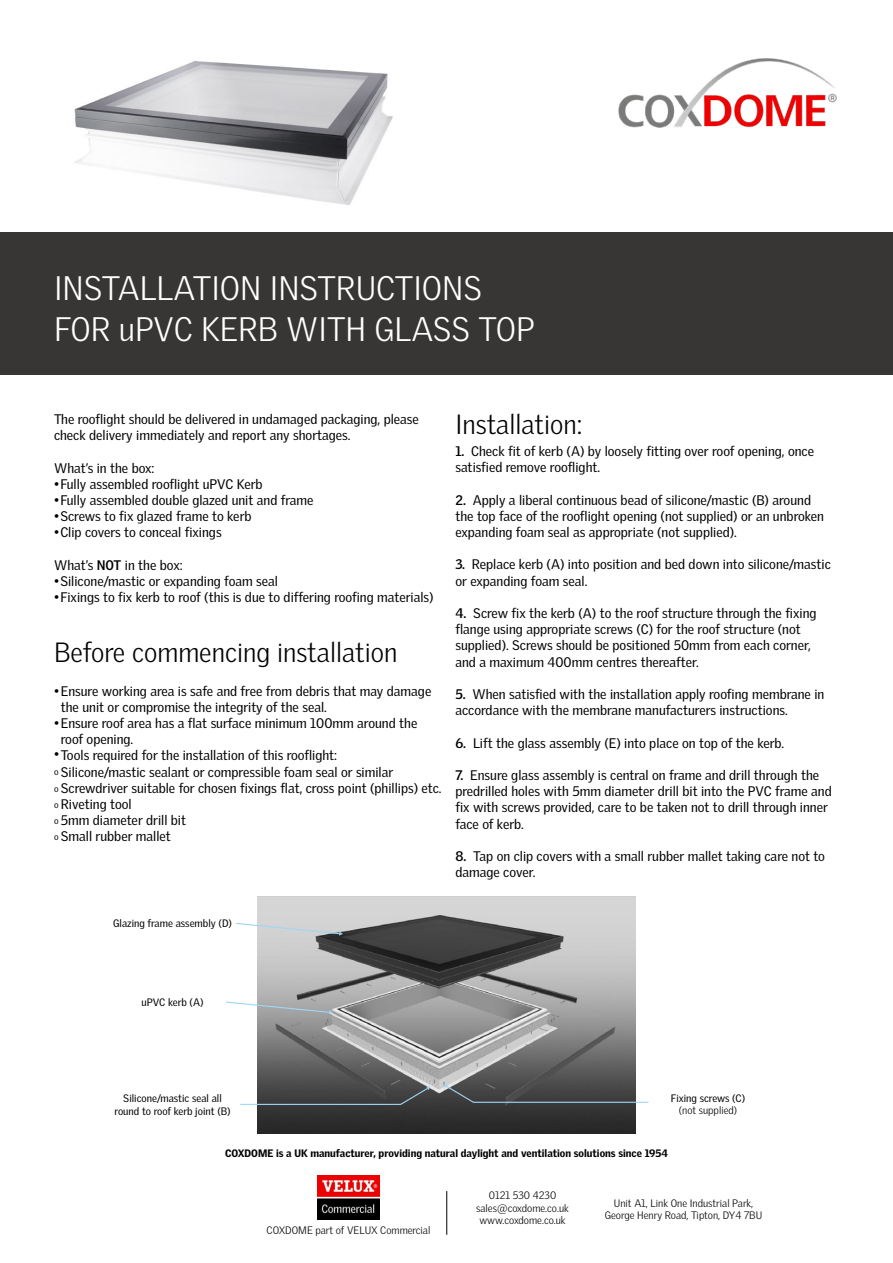
<style>
.page{position:relative;width:893px;height:1263px;background:#fff}
.page>*{position:absolute;margin:0;border:0;box-sizing:border-box;transform-origin:0 0}
.t1{font:300 33px/40.5px "Velux Gothic";color:#fff}
.t2{font:300 27px "Velux Gothic";color:#020203}
.t3{font:13.5px/16.2px "Velux Gothic";color:#020203}
.t4{font:300 10.5px/12.6px "Velux Gothic";color:#020203;text-align:center}
.t5{font:10.5px/12.6px "Velux Gothic";color:#020203;text-align:center}
.t6{font:900 10.5px "Velux Gothic";color:#020203}
.t7{font:9px/16.2px "Velux Gothic";color:#020203;text-align:justify}
.s1{font-weight:700}
</style>
<div class="page">
<div style="left:0;top:232px;width:893px;height:142px;background:#373634"></div>
<img style="left:618px;top:58px;width:219px;height:70px">
<img style="left:258px;top:896px;width:377px;height:237px">
<img style="left:74px;top:60px;width:319px;height:145px">
<svg style="left:236px;top:922px;width:107px;height:14px"></svg>
<svg style="left:226px;top:1001px;width:107px;height:13px"></svg>
<svg style="left:399px;top:1086px;width:31px;height:20px"></svg>
<hr style="left:240px;top:1104px;width:161px;height:1px;background:#9fd6f6">
<svg style="left:444px;top:1084px;width:31px;height:20px"></svg>
<hr style="left:473px;top:1102px;width:176px;height:1px;background:#9fd6f6">
<img style="left:317px;top:1175px;width:63px;height:44px">
<hr style="left:446px;top:1191px;width:1px;height:44px;background:#020203">
<h1 class="t1" style="left:54px;top:267px;width:482px">INSTALLATION INSTRUCTIONS<br>FOR uPVC KERB WITH GLASS TOP</h1>
<p class="t3" style="left:54px;top:411px;width:366px">The rooflight should be delivered in undamaged packaging, please check delivery immediately and report any shortages.</p>
<p class="t3" style="left:54px;top:460px;width:102px">What’s in the box:</p>
<p class="t3" style="left:54px;top:476px;width:210px">•Fully assembled rooflight uPVC Kerb</p>
<p class="t3" style="left:54px;top:492px;width:261px">•Fully assembled double glazed unit and frame</p>
<p class="t3" style="left:54px;top:508px;width:199px">•Screws to fix glazed frame to kerb</p>
<p class="t3" style="left:54px;top:524px;width:169px">•Clip covers to conceal fixings</p>
<p class="t3" style="left:54px;top:573px;width:226px">•Silicone/mastic or expanding foam seal</p>
<p class="t3" style="left:54px;top:589px;width:381px">•Fixings to fix kerb to roof (this is due to differing roofing materials)</p>
<p class="t3" style="left:54px;top:557px;width:130px">What’s <span class="s1">NOT</span> in the box:</p>
<h2 class="t2" style="left:54px;top:637px;width:345px">Before commencing installation</h2>
<p class="t3" style="left:61px;top:683px;width:372px;text-indent:-7px">•Ensure working area is safe and free from debris that may damage the unit or compromise the integrity of the seal.</p>
<p class="t3" style="left:61px;top:715px;width:358px;text-indent:-7px">•Ensure roof area has a flat surface minimum 100mm around the roof opening.</p>
<p class="t3" style="left:61px;top:747px;width:382px;text-indent:-7px">•Tools required for the installation of this rooflight:<br>Silicone/mastic sealant or compressible foam seal or similar Screwdriver suitable for chosen fixings flat, cross point (phillips) etc.<br>Riveting tool<br>5mm diameter drill bit<br>Small rubber mallet</p>
<p class="t7" style="left:54px;top:764px;width:6px">о о о о о</p>
<h2 class="t2" style="left:455px;top:409px;width:128px">Installation:</h2>
<p class="t3" style="left:455px;top:443px;width:360px"><span class="s1">1.</span> Check fit of kerb (A) by loosely fitting over roof opening, once satisfied remove rooflight.</p>
<p class="t3" style="left:455px;top:491px;width:370px"><span class="s1">2.</span> Apply a liberal continuous bead of silicone/mastic (B) around the top face of the rooflight opening (not supplied) or an unbroken expanding foam seal as appropriate (not supplied).</p>
<p class="t3" style="left:455px;top:556px;width:377px"><span class="s1">3.</span> Replace kerb (A) into position and bed down into silicone/mastic or expanding foam seal.</p>
<p class="t3" style="left:455px;top:605px;width:363px"><span class="s1">4.</span> Screw fix the kerb (A) to the roof structure through the fixing flange using appropriate screws (C) for the roof structure (not supplied). Screws should be positioned 50mm from each corner, and a maximum 400mm centres thereafter.</p>
<p class="t3" style="left:455px;top:686px;width:370px"><span class="s1">5.</span> When satisfied with the installation apply roofing membrane in accordance with the membrane manufacturers instructions.</p>
<p class="t3" style="left:455px;top:734px;width:330px"><span class="s1">6.</span> Lift the glass assembly (E) into place on top of the kerb.</p>
<p class="t3" style="left:455px;top:767px;width:378px"><span class="s1">7.</span> Ensure glass assembly is central on frame and drill through the predrilled holes with 5mm diameter drill bit into the PVC frame and fix with screws provided, care to be taken not to drill through inner face of kerb.</p>
<p class="t3" style="left:455px;top:848px;width:371px"><span class="s1">8.</span> Tap on clip covers with a small rubber mallet taking care not to damage cover.</p>
<p class="t5" style="left:113px;top:917px;width:120px">Glazing frame assembly (D)</p>
<p class="t5" style="left:142px;top:995px;width:64px">uPVC kerb (A)</p>
<p class="t5" style="left:115px;top:1092px;width:117px">Silicone/mastic seal all round to roof kerb joint (B)</p>
<p class="t5" style="left:671px;top:1091px;width:76px">Fixing screws (C)</p>
<p class="t4" style="left:679px;top:1104px;width:60px">(not supplied)</p>
<p class="t6" style="left:225px;top:1147px;width:444px">COXDOME is a UK manufacturer, providing natural daylight and ventilation solutions since 1954</p>
<p class="t4" style="left:267px;top:1223px;width:165px">COXDOME part of VELUX Commercial</p>
<p class="t4" style="left:476px;top:1189px;width:94px">0121 530 4230 sales@coxdome.co.uk www.coxdome.co.uk</p>
<p class="t4" style="left:605px;top:1196px;width:159px">Unit A1, Link One Industrial Park,<br>George Henry Road, Tipton, DY4 7BU</p>
</div>
